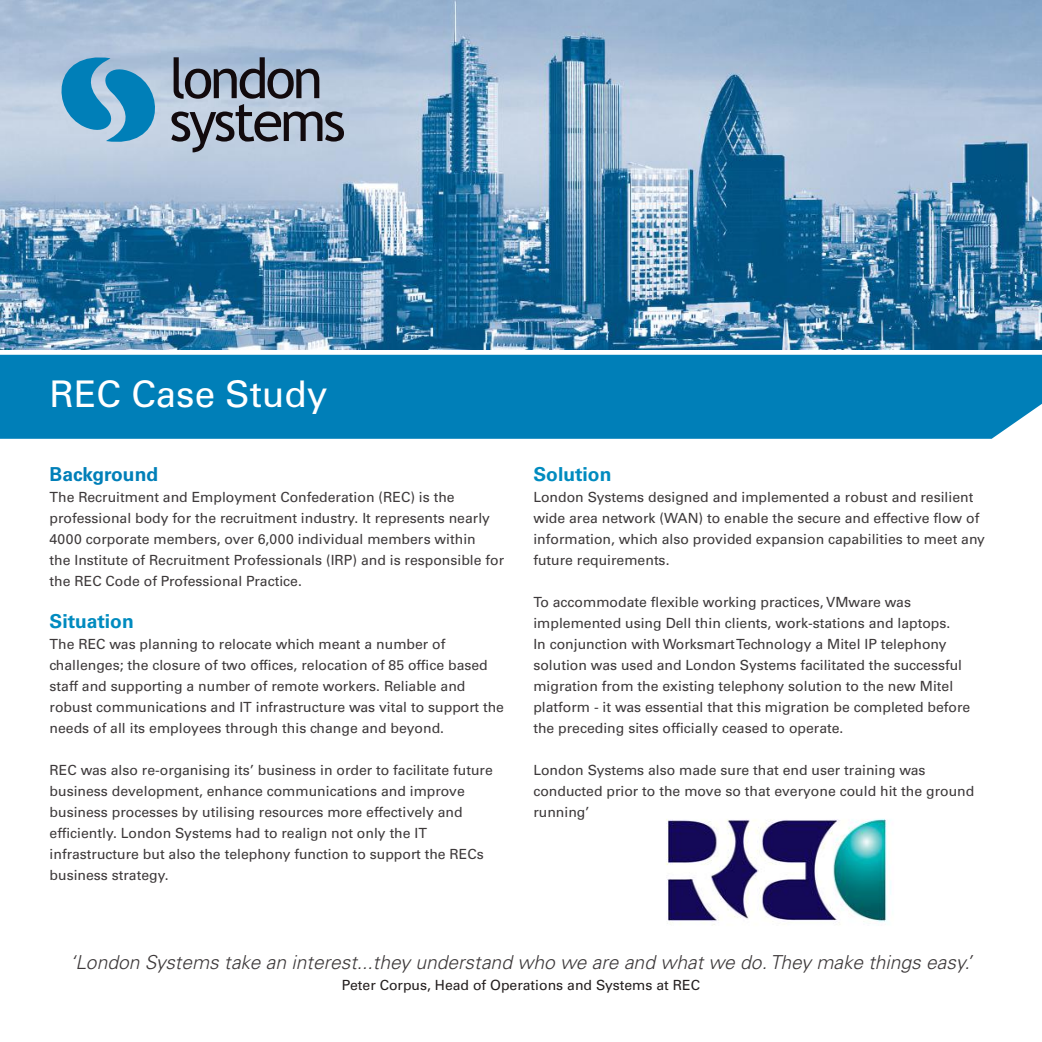
<style>
.page{position:relative;width:1042px;height:1042px;background:#fff}
.page>*{position:absolute;margin:0;border:0;box-sizing:border-box;transform-origin:0 0}
.t1{font:36.75px "Univers LT Std";color:#fff}
.t2{font:italic 300 19.25px "Univers LT Std";color:#3d393a}
.t3{font:700 19.25px "Univers LT Std";color:#008bbf}
.t4{font:700 19.25px "Univers LT Std";color:#007fb8}
.t5{font:14px/21px "Univers LT Std";color:#3d393a}
.t6{font:14px "Univers LT Std";color:#241f1f}
</style>
<div class="page">
<img style="left:666px;top:818px;width:225px;height:107px">
<div style="left:0;top:355px;width:1042px;height:84px;background:#007fb8"></div>
<img style="left:0;top:0;width:1042px;height:349px">
<svg style="left:50px;top:50px;width:294px;height:102px;background:#85a3ba"></svg>
<h1 class="t1" style="left:50px;top:372px;width:279px">REC Case Study</h1>
<h2 class="t4" style="left:50px;top:463px;width:110px">Background</h2>
<p class="t5" style="left:50px;top:486px;width:456px">The Recruitment and Employment Confederation (REC) is the professional body for the recruitment industry. It represents nearly 4000 corporate members, over 6,000 individual members within<br>the Institute of Recruitment Professionals (IRP) and is responsible for the REC Code of Professional Practice.</p>
<h2 class="t3" style="left:50px;top:610px;width:86px">Situation</h2>
<p class="t5" style="left:50px;top:633px;width:456px">The REC was planning to relocate which meant a number of challenges; the closure of two offices, relocation of 85 office based staff and supporting a number of remote workers. Reliable and robust communications and IT infrastructure was vital to support the needs of all its employees through this change and beyond.</p>
<p class="t5" style="left:50px;top:759px;width:445px">REC was also re-organising its’ business in order to facilitate future business development, enhance communications and improve business processes by utilising resources more effectively and efficiently. London Systems had to realign not only the IT infrastructure but also the telephony function to support the RECs business strategy.</p>
<h2 class="t3" style="left:533px;top:463px;width:80px">Solution</h2>
<p class="t5" style="left:533px;top:486px;width:453px">London Systems designed and implemented a robust and resilient wide area network (WAN) to enable the secure and effective flow of information, which also provided expansion capabilities to meet any future requirements.</p>
<p class="t5" style="left:533px;top:591px;width:438px">To accommodate flexible working practices, VMware was implemented using Dell thin clients, work-stations and laptops.<br>In conjunction with Worksmart Technology a Mitel IP telephony solution was used and London Systems facilitated the successful migration from the existing telephony solution to the new Mitel platform - it was essential that this migration be completed before the preceding sites officially ceased to operate.</p>
<p class="t5" style="left:533px;top:759px;width:442px">London Systems also made sure that end user training was conducted prior to the move so that everyone could hit the ground running’</p>
<h2 class="t2" style="left:70px;top:951px;width:903px">‘London Systems take an interest...they understand who we are and what we do. They make things easy.’</h2>
<p class="t6" style="left:342px;top:977px;width:359px">Peter Corpus, Head of Operations and Systems at REC</p>
</div>
